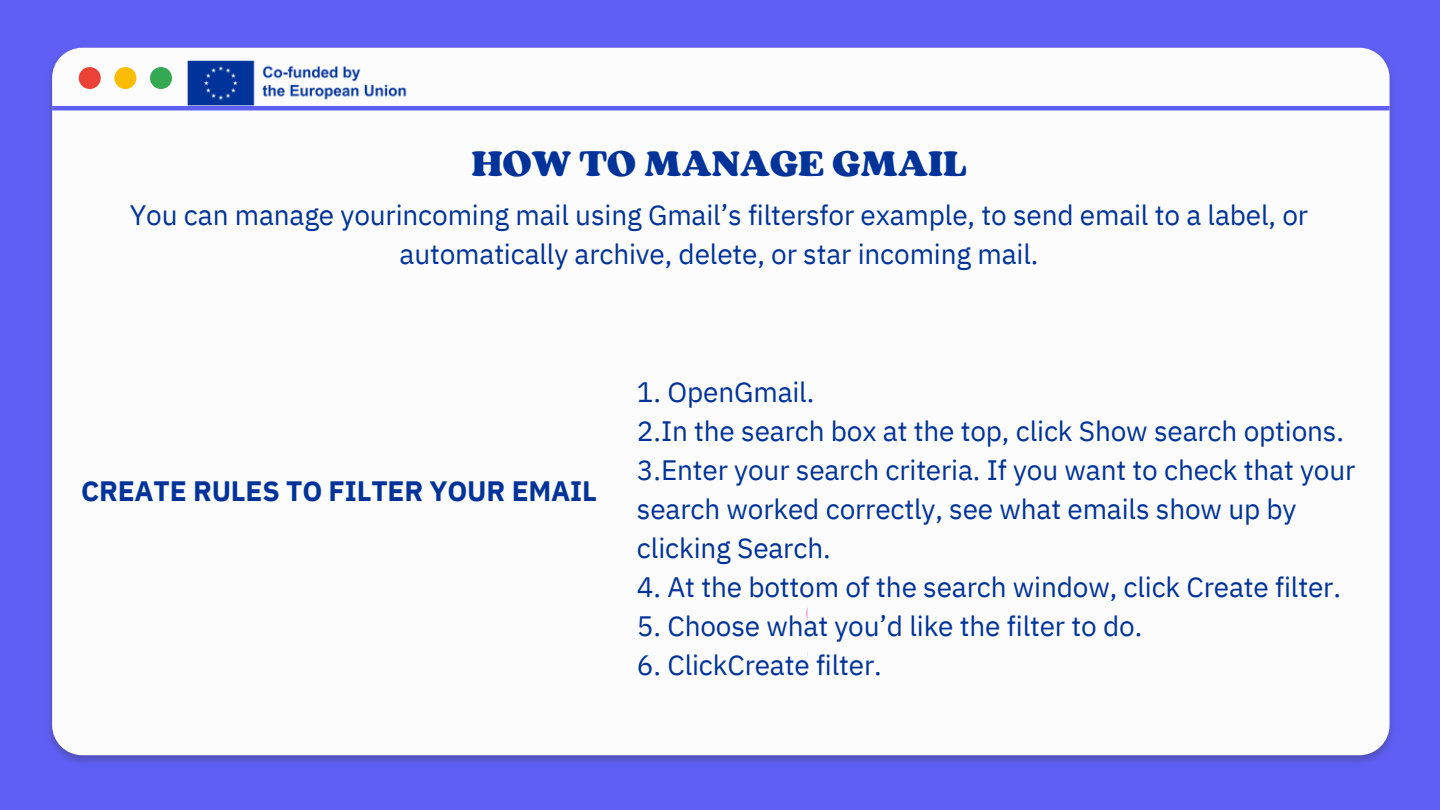
<style>
.page{position:relative;width:1440px;height:810px;background:#5f5ff5}
.page>*{position:absolute;margin:0;border:0;box-sizing:border-box;transform-origin:0 0}
.t1{font:37.4px "Sergio Trendy";color:#039}
.t2{font:28px/39px "IBM Plex Sans";letter-spacing:-.005em;color:#039;text-align:center}
.t3{font:700 28px "IBM Plex Sans";letter-spacing:-.005em;color:#039}
</style>
<div class="page">
<div style="left:52px;top:48px;width:1338px;height:707px;background:#fcfcfc;border-radius:30px"></div>
<div style="left:150px;top:67px;width:22px;height:22px;background:#34a853;border-radius:50%"></div>
<div style="left:114px;top:67px;width:22px;height:22px;background:#fbbc05;border-radius:50%"></div>
<div style="left:79px;top:67px;width:22px;height:22px;background:#ea4335;border-radius:50%"></div>
<hr style="left:52px;top:106px;width:1338px;height:4px;background:#5f5ff5">
<img style="left:187px;top:60px;width:220px;height:46px">
<svg style="left:806px;top:607px;width:2px;height:13px"></svg>
<h2 class="t1" style="left:471px;top:141px;width:497px">HOW TO MANAGE GMAIL</h2>
<p class="t2" style="left:130px;top:195px;width:1180px">You can manage yourincoming mail using Gmail’s filtersfor example, to send email to a label, or automatically archive, delete, or star incoming mail.</p>
<p class="t3" style="left:81px;top:472px;width:518px">CREATE RULES TO FILTER YOUR EMAIL</p>
<p class="t2" style="left:637px;top:372px;width:179px">1. OpenGmail.</p>
<p class="t2" style="left:637px;top:411px;width:709px">2.In the search box at the top, click Show search options.</p>
<p class="t2" style="left:637px;top:450px;width:720px;text-align:left">3.Enter your search criteria. If you want to check that your search worked correctly, see what emails show up by clicking Search.</p>
<p class="t2" style="left:637px;top:567px;width:705px">4. At the bottom of the search window, click Create filter.</p>
<p class="t2" style="left:637px;top:606px;width:507px">5. Choose what you’d like the filter to do.</p>
<p class="t2" style="left:637px;top:645px;width:246px">6. ClickCreate filter.</p>
</div>
